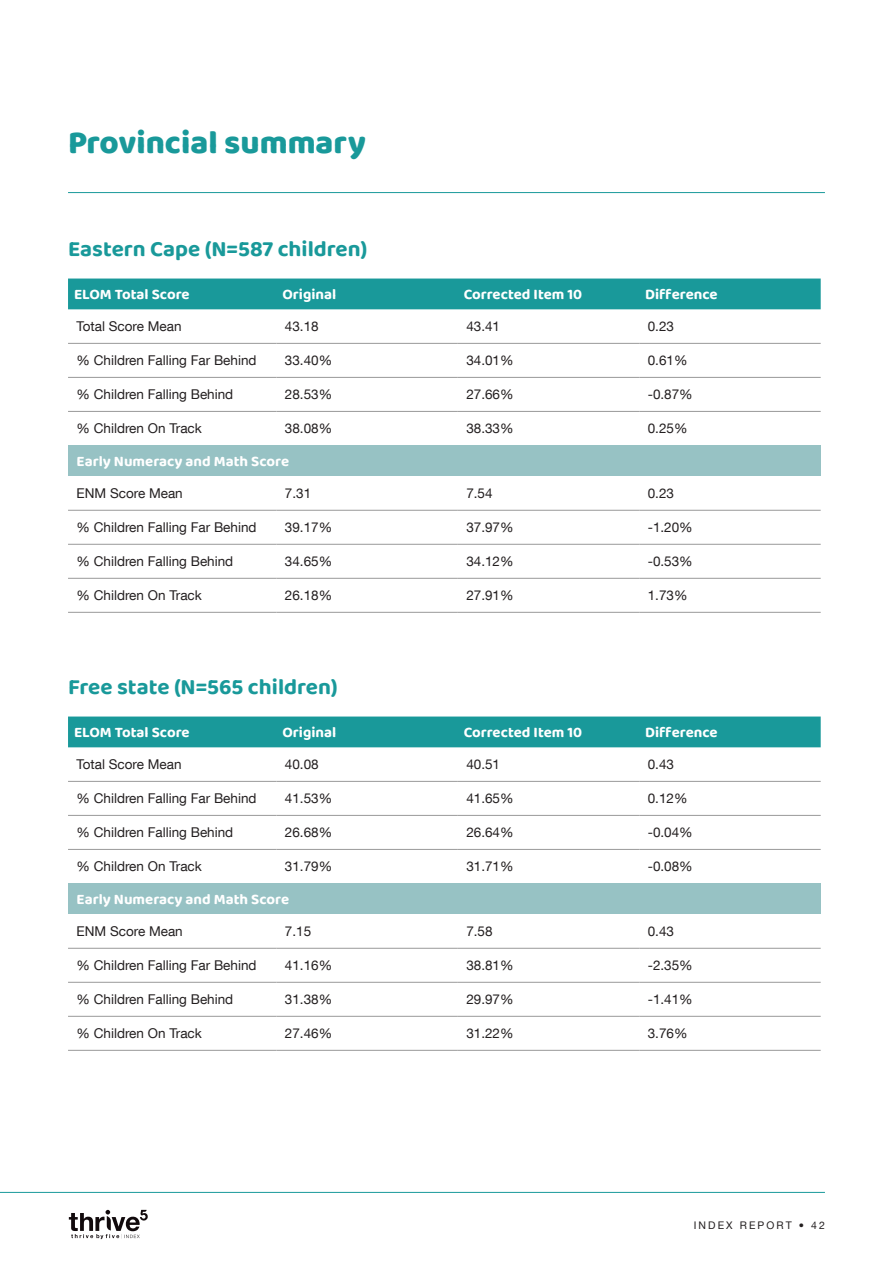
<style>
.page{position:relative;width:893px;height:1263px;background:#fff}
.page>*{position:absolute;margin:0;border:0;box-sizing:border-box;transform-origin:0 0}
.Main_headings_NEW{font:800 33px "Baloo 2";color:#19999a}
.Subhead_1{font:700 22.5px "Baloo 2";color:#19999a}
.Subhead_1-2{font:700 15px "Baloo 2";color:#fff}
.Table_copy{font:13.5px "Helvetica Neue LT Com";color:#231f20}
.t1{font:10.5px "Helvetica Neue LT Com";letter-spacing:.2em;color:#231f20}
</style>
<div class="page">
<svg style="left:69px;top:1210px;width:79px;height:29px"></svg>
<hr style="left:0;top:1192px;width:825px;height:1px;background:#19999a">
<div style="left:68px;top:279px;width:753px;height:30px;background:#19999a"></div>
<div style="left:68px;top:445px;width:753px;height:31px;background:#97c2c4"></div>
<hr style="left:68px;top:343px;width:208px;height:1px;background:#999">
<hr style="left:276px;top:343px;width:182px;height:1px;background:#999">
<hr style="left:458px;top:343px;width:181px;height:1px;background:#999">
<hr style="left:639px;top:343px;width:182px;height:1px;background:#999">
<hr style="left:68px;top:377px;width:208px;height:1px;background:#999">
<hr style="left:276px;top:377px;width:182px;height:1px;background:#999">
<hr style="left:458px;top:377px;width:181px;height:1px;background:#999">
<hr style="left:639px;top:377px;width:182px;height:1px;background:#999">
<hr style="left:68px;top:411px;width:208px;height:1px;background:#999">
<hr style="left:276px;top:411px;width:182px;height:1px;background:#999">
<hr style="left:458px;top:411px;width:181px;height:1px;background:#999">
<hr style="left:639px;top:411px;width:182px;height:1px;background:#999">
<hr style="left:68px;top:510px;width:208px;height:1px;background:#999">
<hr style="left:276px;top:510px;width:182px;height:1px;background:#999">
<hr style="left:458px;top:510px;width:181px;height:1px;background:#999">
<hr style="left:639px;top:510px;width:182px;height:1px;background:#999">
<hr style="left:68px;top:544px;width:208px;height:1px;background:#999">
<hr style="left:276px;top:544px;width:182px;height:1px;background:#999">
<hr style="left:458px;top:544px;width:181px;height:1px;background:#999">
<hr style="left:639px;top:544px;width:182px;height:1px;background:#999">
<hr style="left:68px;top:578px;width:208px;height:1px;background:#999">
<hr style="left:276px;top:578px;width:182px;height:1px;background:#999">
<hr style="left:458px;top:578px;width:181px;height:1px;background:#999">
<hr style="left:639px;top:578px;width:182px;height:1px;background:#999">
<hr style="left:68px;top:612px;width:208px;height:1px;background:#999">
<hr style="left:276px;top:612px;width:182px;height:1px;background:#999">
<hr style="left:458px;top:612px;width:181px;height:1px;background:#999">
<hr style="left:639px;top:612px;width:182px;height:1px;background:#999">
<div style="left:68px;top:716px;width:753px;height:31px;background:#19999a"></div>
<div style="left:68px;top:883px;width:753px;height:31px;background:#97c2c4"></div>
<hr style="left:68px;top:781px;width:208px;height:1px;background:#999">
<hr style="left:276px;top:781px;width:182px;height:1px;background:#999">
<hr style="left:458px;top:781px;width:181px;height:1px;background:#999">
<hr style="left:639px;top:781px;width:182px;height:1px;background:#999">
<hr style="left:68px;top:815px;width:208px;height:1px;background:#999">
<hr style="left:276px;top:815px;width:182px;height:1px;background:#999">
<hr style="left:458px;top:815px;width:181px;height:1px;background:#999">
<hr style="left:639px;top:815px;width:182px;height:1px;background:#999">
<hr style="left:68px;top:849px;width:208px;height:1px;background:#999">
<hr style="left:276px;top:849px;width:182px;height:1px;background:#999">
<hr style="left:458px;top:849px;width:181px;height:1px;background:#999">
<hr style="left:639px;top:849px;width:182px;height:1px;background:#999">
<hr style="left:68px;top:948px;width:208px;height:1px;background:#999">
<hr style="left:276px;top:948px;width:182px;height:1px;background:#999">
<hr style="left:458px;top:948px;width:181px;height:1px;background:#999">
<hr style="left:639px;top:948px;width:182px;height:1px;background:#999">
<hr style="left:68px;top:982px;width:208px;height:1px;background:#999">
<hr style="left:276px;top:982px;width:182px;height:1px;background:#999">
<hr style="left:458px;top:982px;width:181px;height:1px;background:#999">
<hr style="left:639px;top:982px;width:182px;height:1px;background:#999">
<hr style="left:68px;top:1016px;width:208px;height:1px;background:#999">
<hr style="left:276px;top:1016px;width:182px;height:1px;background:#999">
<hr style="left:458px;top:1016px;width:181px;height:1px;background:#999">
<hr style="left:639px;top:1016px;width:182px;height:1px;background:#999">
<hr style="left:68px;top:1050px;width:208px;height:1px;background:#999">
<hr style="left:276px;top:1050px;width:182px;height:1px;background:#999">
<hr style="left:458px;top:1050px;width:181px;height:1px;background:#999">
<hr style="left:639px;top:1050px;width:182px;height:1px;background:#999">
<hr style="left:68px;top:192px;width:757px;height:1px;background:#19999a">
<p class="Main_headings_NEW" style="left:68px;top:119px;width:299px">Provincial summary</p>
<p class="Subhead_1" style="left:68px;top:233px;width:301px">Eastern Cape (N=587 children)</p>
<p class="Subhead_1-2" style="left:74px;top:284px;width:117px">ELOM Total Score</p>
<p class="Subhead_1-2" style="left:282px;top:284px;width:55px">Original</p>
<p class="Subhead_1-2" style="left:464px;top:284px;width:120px">Corrected Item 10</p>
<p class="Subhead_1-2" style="left:645px;top:284px;width:74px">Difference</p>
<p class="Table_copy" style="left:77px;top:318px;width:107px">Total Score Mean</p>
<p class="Table_copy" style="left:285px;top:318px;width:35px">43.18</p>
<p class="Table_copy" style="left:466px;top:318px;width:35px">43.41</p>
<p class="Table_copy" style="left:648px;top:318px;width:28px">0.23</p>
<p class="Table_copy" style="left:77px;top:352px;width:182px">% Children Falling Far Behind</p>
<p class="Table_copy" style="left:285px;top:352px;width:49px">33.40%</p>
<p class="Table_copy" style="left:466px;top:352px;width:49px">34.01%</p>
<p class="Table_copy" style="left:648px;top:352px;width:41px">0.61%</p>
<p class="Table_copy" style="left:77px;top:386px;width:158px">% Children Falling Behind</p>
<p class="Table_copy" style="left:285px;top:386px;width:49px">28.53%</p>
<p class="Table_copy" style="left:466px;top:386px;width:49px">27.66%</p>
<p class="Table_copy" style="left:648px;top:386px;width:47px">-0.87%</p>
<p class="Table_copy" style="left:77px;top:420px;width:127px">% Children On Track</p>
<p class="Table_copy" style="left:285px;top:420px;width:49px">38.08%</p>
<p class="Table_copy" style="left:466px;top:420px;width:49px">38.33%</p>
<p class="Table_copy" style="left:648px;top:420px;width:41px">0.25%</p>
<p class="Subhead_1-2" style="left:77px;top:451px;width:214px">Early Numeracy and Math Score</p>
<p class="Table_copy" style="left:77px;top:485px;width:108px">ENM Score Mean</p>
<p class="Table_copy" style="left:285px;top:485px;width:28px">7.31</p>
<p class="Table_copy" style="left:466px;top:485px;width:28px">7.54</p>
<p class="Table_copy" style="left:648px;top:485px;width:28px">0.23</p>
<p class="Table_copy" style="left:77px;top:519px;width:182px">% Children Falling Far Behind</p>
<p class="Table_copy" style="left:285px;top:519px;width:49px">39.17%</p>
<p class="Table_copy" style="left:466px;top:519px;width:49px">37.97%</p>
<p class="Table_copy" style="left:648px;top:519px;width:47px">-1.20%</p>
<p class="Table_copy" style="left:77px;top:553px;width:158px">% Children Falling Behind</p>
<p class="Table_copy" style="left:285px;top:553px;width:49px">34.65%</p>
<p class="Table_copy" style="left:466px;top:553px;width:49px">34.12%</p>
<p class="Table_copy" style="left:648px;top:553px;width:47px">-0.53%</p>
<p class="Table_copy" style="left:77px;top:587px;width:127px">% Children On Track</p>
<p class="Table_copy" style="left:285px;top:587px;width:49px">26.18%</p>
<p class="Table_copy" style="left:466px;top:587px;width:49px">27.91%</p>
<p class="Table_copy" style="left:648px;top:587px;width:41px">1.73%</p>
<p class="Subhead_1" style="left:68px;top:671px;width:271px">Free state (N=565 children)</p>
<p class="Subhead_1-2" style="left:74px;top:722px;width:117px">ELOM Total Score</p>
<p class="Subhead_1-2" style="left:282px;top:722px;width:55px">Original</p>
<p class="Subhead_1-2" style="left:464px;top:722px;width:120px">Corrected Item 10</p>
<p class="Subhead_1-2" style="left:645px;top:722px;width:74px">Difference</p>
<p class="Table_copy" style="left:77px;top:756px;width:107px">Total Score Mean</p>
<p class="Table_copy" style="left:285px;top:756px;width:35px">40.08</p>
<p class="Table_copy" style="left:466px;top:756px;width:35px">40.51</p>
<p class="Table_copy" style="left:648px;top:756px;width:28px">0.43</p>
<p class="Table_copy" style="left:77px;top:790px;width:182px">% Children Falling Far Behind</p>
<p class="Table_copy" style="left:285px;top:790px;width:49px">41.53%</p>
<p class="Table_copy" style="left:466px;top:790px;width:49px">41.65%</p>
<p class="Table_copy" style="left:648px;top:790px;width:41px">0.12%</p>
<p class="Table_copy" style="left:77px;top:824px;width:158px">% Children Falling Behind</p>
<p class="Table_copy" style="left:285px;top:824px;width:49px">26.68%</p>
<p class="Table_copy" style="left:466px;top:824px;width:49px">26.64%</p>
<p class="Table_copy" style="left:648px;top:824px;width:47px">-0.04%</p>
<p class="Table_copy" style="left:77px;top:858px;width:127px">% Children On Track</p>
<p class="Table_copy" style="left:285px;top:858px;width:49px">31.79%</p>
<p class="Table_copy" style="left:466px;top:858px;width:49px">31.71%</p>
<p class="Table_copy" style="left:648px;top:858px;width:47px">-0.08%</p>
<p class="Subhead_1-2" style="left:77px;top:888px;width:214px">Early Numeracy and Math Score</p>
<p class="Table_copy" style="left:77px;top:923px;width:108px">ENM Score Mean</p>
<p class="Table_copy" style="left:285px;top:923px;width:28px">7.15</p>
<p class="Table_copy" style="left:466px;top:923px;width:28px">7.58</p>
<p class="Table_copy" style="left:648px;top:923px;width:28px">0.43</p>
<p class="Table_copy" style="left:77px;top:957px;width:182px">% Children Falling Far Behind</p>
<p class="Table_copy" style="left:285px;top:957px;width:49px">41.16%</p>
<p class="Table_copy" style="left:466px;top:957px;width:49px">38.81%</p>
<p class="Table_copy" style="left:648px;top:957px;width:47px">-2.35%</p>
<p class="Table_copy" style="left:77px;top:991px;width:158px">% Children Falling Behind</p>
<p class="Table_copy" style="left:285px;top:991px;width:49px">31.38%</p>
<p class="Table_copy" style="left:466px;top:991px;width:49px">29.97%</p>
<p class="Table_copy" style="left:648px;top:991px;width:47px">-1.41%</p>
<p class="Table_copy" style="left:77px;top:1025px;width:127px">% Children On Track</p>
<p class="Table_copy" style="left:285px;top:1025px;width:49px">27.46%</p>
<p class="Table_copy" style="left:466px;top:1025px;width:49px">31.22%</p>
<p class="Table_copy" style="left:648px;top:1025px;width:41px">3.76%</p>
<p class="t1" style="left:694px;top:1219px;width:133px">INDEX REPORT • 42</p>
</div>
